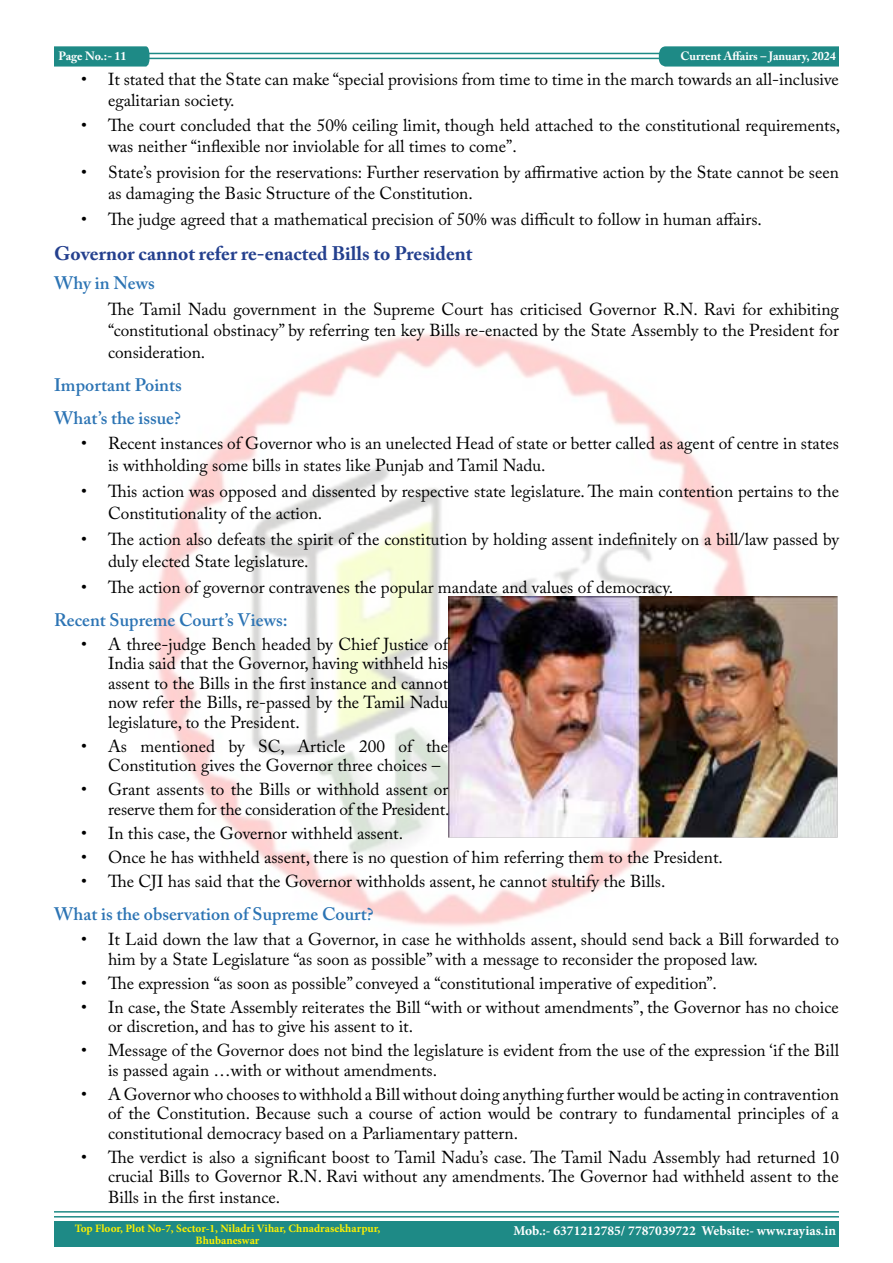
<style>
.page{position:relative;width:893px;height:1263px;background:#fff}
.page>*{position:absolute;margin:0;border:0;box-sizing:border-box;transform-origin:0 0}
.t1{font:700 19.5px "Adobe Caslon Pro";color:#24408e}
.t2{font:600 18px/32.4px "Adobe Caslon Pro";color:#2c74b4}
.t3{font:17.25px/19.5px "Adobe Caslon Pro";color:#000}
.t4{font:700 13.5px "Minion Pro";color:#fff}
.t5{font:700 12px "Adobe Caslon Pro";color:#fff}
.t6{font:700 11.25px/12px "Minion Pro";color:#fff100;text-align:center}
</style>
<div class="page">
<hr style="left:148px;top:53px;width:691px;height:1px;background:#1e8a86">
<hr style="left:148px;top:58px;width:690px;height:1px;background:#1e8a86">
<svg style="left:54px;top:46px;width:96px;height:21px;background:#298f8b"></svg>
<svg style="left:659px;top:46px;width:180px;height:21px;background:#278f8b"></svg>
<hr style="left:54px;top:1211px;width:785px;height:1px;background:#1e8a86">
<hr style="left:54px;top:1216px;width:785px;height:1px;background:#1e8a86">
<div style="left:54px;top:1221px;width:785px;height:25px;background:#1e8a86"></div>
<img style="left:156px;top:333px;width:612px;height:593px">
<img style="left:449px;top:597px;width:389px;height:242px">
<p class="t5" style="left:59px;top:49px;width:70px">Page No.:- 11</p>
<p class="t5" style="left:681px;top:51px;width:157px">Current Affairs – January, 2024</p>
<p class="t3" style="left:108px;top:69px;width:732px;line-height:21px;text-indent:-27px">• It stated that the State can make “special provisions from time to time in the march towards an all-inclusive egalitarian society.</p>
<p class="t3" style="left:108px;top:115px;width:734px;line-height:21px;text-indent:-27px">• The court concluded that the 50% ceiling limit, though held attached to the constitutional requirements, was neither “inflexible nor inviolable for all times to come”.</p>
<p class="t3" style="left:108px;top:162px;width:732px;line-height:21px;text-indent:-27px">• State’s provision for the reservations: Further reservation by affirmative action by the State cannot be seen as damaging the Basic Structure of the Constitution.</p>
<p class="t3" style="left:81px;top:210px;width:682px">• The judge agreed that a mathematical precision of 50% was difficult to follow in human affairs.</p>
<p class="t1" style="left:54px;top:242px;width:420px">Governor cannot refer re-enacted Bills to President</p>
<p class="t2" style="left:54px;top:269px;width:102px">Why in News</p>
<p class="t3" style="left:108px;top:298px;width:732px;line-height:21.8px;text-align:justify">The Tamil Nadu government in the Supreme Court has criticised Governor R.N. Ravi for exhibiting “constitutional obstinacy” by referring ten key Bills re-enacted by the State Assembly to the President for consideration.</p>
<p class="t2" style="left:54px;top:371px;width:129px">Important Points<br>What’s the issue?</p>
<p class="t3" style="left:108px;top:433px;width:732px;line-height:21.8px;text-indent:-27px">• Recent instances of Governor who is an unelected Head of state or better called as agent of centre in states is withholding some bills in states like Punjab and Tamil Nadu.</p>
<p class="t3" style="left:108px;top:481px;width:732px;line-height:21.8px;text-indent:-27px">• This action was opposed and dissented by respective state legislature. The main contention pertains to the<br>Constitutionality of the action.</p>
<p class="t3" style="left:108px;top:529px;width:732px;line-height:21.8px;text-indent:-27px">• The action also defeats the spirit of the constitution by holding assent indefinitely on a bill/law passed by duly elected State legislature.</p>
<p class="t3" style="left:81px;top:578px;width:593px">• The action of governor contravenes the popular mandate and values of democracy.</p>
<p class="t2" style="left:54px;top:606px;width:235px">Recent Supreme Court’s Views:</p>
<p class="t3" style="left:108px;top:634px;width:342px;text-align:justify;text-indent:-27px">• A three-judge Bench headed by Chief Justice of India said that the Governor, having withheld his assent to the Bills in the first instance and cannot now refer the Bills, re-passed by the Tamil Nadu legislature, to the President.</p>
<p class="t3" style="left:108px;top:736px;width:342px;text-indent:-27px">• As mentioned by SC, Article 200 of the<br>Constitution gives the Governor three choices –</p>
<p class="t3" style="left:81px;top:780px;width:370px;text-align:right">• Grant assents to the Bills or withhold assent or reserve them for the consideration of the President.</p>
<p class="t3" style="left:81px;top:823px;width:324px">• In this case, the Governor withheld assent.</p>
<p class="t3" style="left:81px;top:847px;width:643px">• Once he has withheld assent, there is no question of him referring them to the President.</p>
<p class="t3" style="left:81px;top:871px;width:586px">• The CJI has said that the Governor withholds assent, he cannot stultify the Bills.</p>
<p class="t2" style="left:54px;top:899px;width:321px">What is the observation of Supreme Court?</p>
<p class="t3" style="left:108px;top:930px;width:732px;text-indent:-27px">• It Laid down the law that a Governor, in case he withholds assent, should send back a Bill forwarded to him by a State Legislature “as soon as possible” with a message to reconsider the proposed law.</p>
<p class="t3" style="left:81px;top:973px;width:637px">• The expression “as soon as possible” conveyed a “constitutional imperative of expedition”.</p>
<p class="t3" style="left:108px;top:997px;width:732px;text-indent:-27px">• In case, the State Assembly reiterates the Bill “with or without amendments”, the Governor has no choice or discretion, and has to give his assent to it.</p>
<p class="t3" style="left:108px;top:1041px;width:733px;text-indent:-27px">• Message of the Governor does not bind the legislature is evident from the use of the expression ‘if the Bill is passed again …with or without amendments.</p>
<p class="t3" style="left:108px;top:1084px;width:732px;text-align:justify;text-indent:-27px">• A Governor who chooses to withhold a Bill without doing anything further would be acting in contravention of the Constitution. Because such a course of action would be contrary to fundamental principles of a constitutional democracy based on a Parliamentary pattern.</p>
<p class="t3" style="left:108px;top:1147px;width:732px;line-height:20.2px;text-align:justify;text-indent:-27px">• The verdict is also a significant boost to Tamil Nadu’s case. The Tamil Nadu Assembly had returned 10 crucial Bills to Governor R.N. Ravi without any amendments. The Governor had withheld assent to the Bills in the first instance.</p>
<p class="t6" style="left:75px;top:1223px;width:307px">Top Floor, Plot No-7, Sector-1, Niladri Vihar, Chnadrasekharpur,<br>Bhubaneswar</p>
<p class="t4" style="left:513px;top:1226px;width:324px">Mob.:- 6371212785/ 7787039722 Website:- www.rayias.in</p>
</div>
